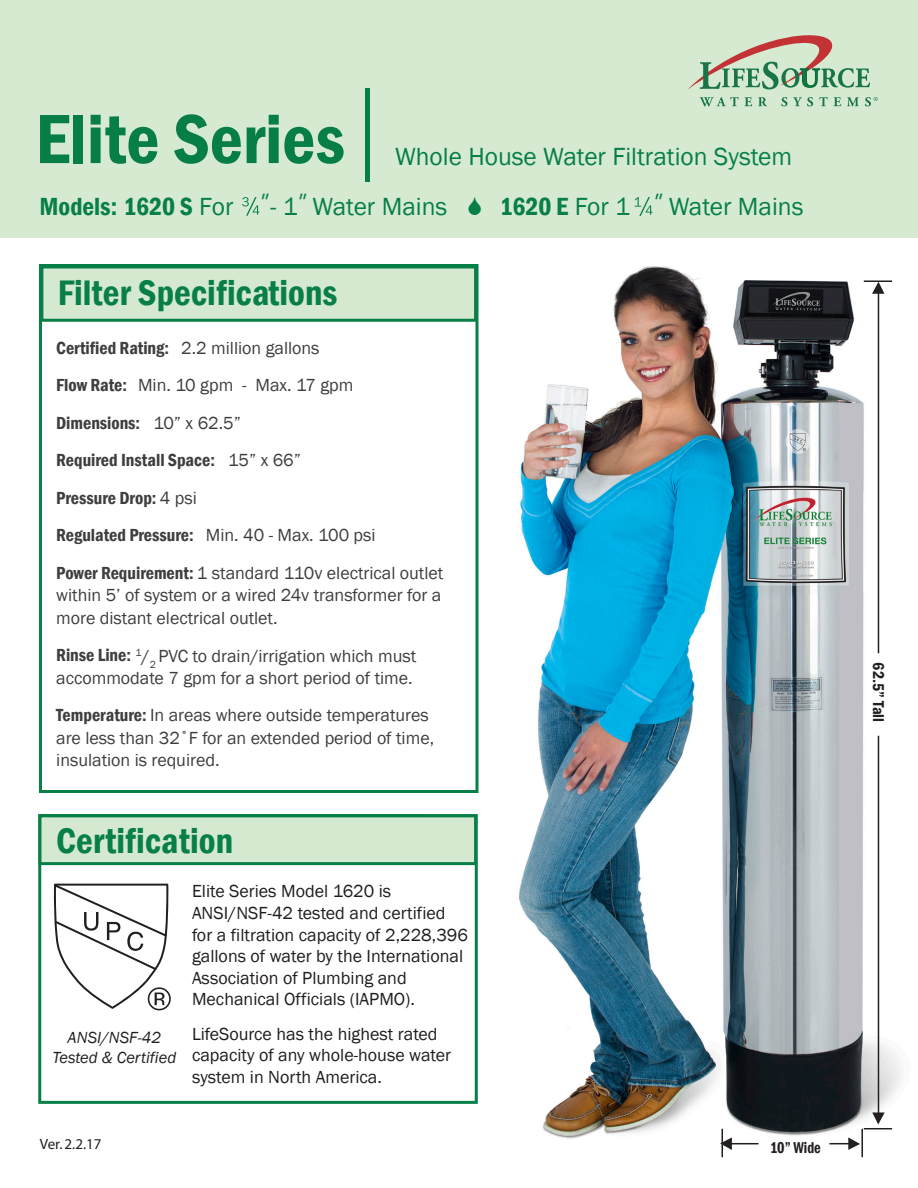
<style>
.page{position:relative;width:918px;height:1188px;background:#fff}
.page>*{position:absolute;margin:0;border:0;box-sizing:border-box;transform-origin:0 0}
.t1{font:600 condensed 72.15px "Franklin Gothic";color:#087e47}
.t2{font:600 condensed 36.45px "Franklin Gothic";letter-spacing:.005em;color:#077f47}
.t3{font:25.5px "Franklin Gothic";color:#077f47}
.t4{font:600 condensed 25.5px "Franklin Gothic";color:#077f47}
.t5{font:25.5px "Ebrima";color:#077f47}
.t6{font:18px/22.5px "Franklin Gothic";color:#3e3e3f}
.t7{font:18px/21.6px "Franklin Gothic";color:#211d1e}
.t8{font:600 condensed 18px/37.5px "Franklin Gothic";color:#3e3e3f}
.t9{font:italic 16.5px/19.8px "Franklin Gothic";color:#211d1e;text-align:center}
.t10{font:600 condensed 16.2px "Franklin Gothic";color:#231f20}
.t11{font:600 condensed 16.2px "Franklin Gothic";color:#231f20;scale:.9 1}
.t12{font:15px "Myriad";color:#231f20}
.s1{font-weight:400;font-stretch:normal}
.s2{font-family:"Ebrima"}
.s3{font-weight:600;font-stretch:condensed}
</style>
<div class="page">
<img style="left:422px;top:264px;width:479px;height:894px">
<div style="left:0;top:0;width:918px;height:238px;background:#d6ead2"></div>
<svg style="left:687px;top:35px;width:191px;height:72px"></svg>
<div style="left:365px;top:88px;width:5px;height:94px;background:#077f47"></div>
<div style="left:40px;top:266px;width:437px;height:56px;background:#d5e9d1;border:3px solid #077f47"></div>
<div style="left:39px;top:264px;width:439px;height:529px;border:3px solid #077f47"></div>
<div style="left:38px;top:814px;width:440px;height:290px;border:3px solid #077f47"></div>
<div style="left:38px;top:814px;width:439px;height:51px;background:#d5e9d1;border:3px solid #077f47"></div>
<svg style="left:54px;top:884px;width:117px;height:126px"></svg>
<hr style="left:878px;top:289px;width:1px;height:364px;background:#231f20">
<svg style="left:871px;top:282px;width:15px;height:13px"></svg>
<hr style="left:878px;top:736px;width:1px;height:382px;background:#231f20">
<svg style="left:864px;top:1112px;width:28px;height:17px"></svg>
<hr style="left:864px;top:280px;width:28px;height:2px;background:#231f20">
<svg style="left:242px;top:197px;width:18px;height:19px"></svg>
<svg style="left:635px;top:197px;width:18px;height:19px"></svg>
<hr style="left:861px;top:1129px;width:2px;height:28px;background:#231f20">
<svg style="left:830px;top:1136px;width:30px;height:15px"></svg>
<hr style="left:726px;top:1143px;width:33px;height:1px;background:#231f20">
<svg style="left:720px;top:1129px;width:13px;height:28px"></svg>
<h1 class="t1" style="left:35px;top:91px;width:311px">Elite Series</h1>
<h3 class="t3" style="left:395px;top:141px;width:399px">Whole House Water Filtration System</h3>
<h3 class="t5" style="left:261px;top:185px;width:49px">” ”</h3>
<h3 class="t4" style="left:40px;top:189px;width:195px">Models: 1620 S <span class="s1">For</span></h3>
<h3 class="t3" style="left:270px;top:190px;width:179px">- 1 Water Mains</h3>
<h3 class="t4" style="left:500px;top:189px;width:132px">1620 E <span class="s1">For 1</span></h3>
<h3 class="t3" style="left:654px;top:190px;width:151px"><span class="s2">”</span> Water Mains</h3>
<h2 class="t2" style="left:58px;top:268px;width:281px">Filter Specifications</h2>
<p class="t8" style="left:56px;top:329px;width:389px">Certified Rating: <span class="s1">2.2 million gallons<br></span>Flow Rate: <span class="s1">Min. 10 gpm - Max. 17 gpm<br></span>Dimensions: <span class="s1">10” x 62.5”<br></span>Required Install Space: <span class="s1">15” x 66”<br></span>Pressure Drop: <span class="s1">4 psi<br></span>Regulated Pressure: <span class="s1">Min. 40 - Max. 100 psi<br></span>Power Requirement: <span class="s1">1 standard 110v electrical outlet</span></p>
<p class="t6" style="left:56px;top:585px;width:387px">within 5’ of system or a wired 24v transformer for a more distant electrical outlet.</p>
<p class="t6" style="left:56px;top:645px;width:362px"><span class="s3">Rinse Line:</span> <sup>1</sup>/<sub>2</sub> PVC to drain/irrigation which must accommodate 7 gpm for a short period of time.</p>
<p class="t6" style="left:56px;top:705px;width:379px"><span class="s3">Temperature:</span> In areas where outside temperatures are less than 32˚F for an extended period of time, insulation is required.</p>
<h2 class="t2" style="left:56px;top:816px;width:178px">Certification</h2>
<p class="t9" style="left:53px;top:1028px;width:125px">ANSI/NSF-42<br>Tested &amp; Certified</p>
<p class="t7" style="left:192px;top:881px;width:278px">Elite Series Model 1620 is<br>ANSI/NSF-42 tested and certified for a filtration capacity of 2,228,396 gallons of water by the International<br>Association of Plumbing and<br>Mechanical Officials (IAPMO).</p>
<p class="t7" style="left:192px;top:1023px;width:261px">LifeSource has the highest rated capacity of any whole-house water system in North America.</p>
<p class="t12" style="left:40px;top:1136px;width:63px">Ver. 2.2.17</p>
<p class="t11" style="left:770px;top:1137px;width:58px">10” Wide</p>
<p class="t10" style="left:889px;top:662px;width:61px;rotate:90deg">62.5” Tall</p>
</div>
